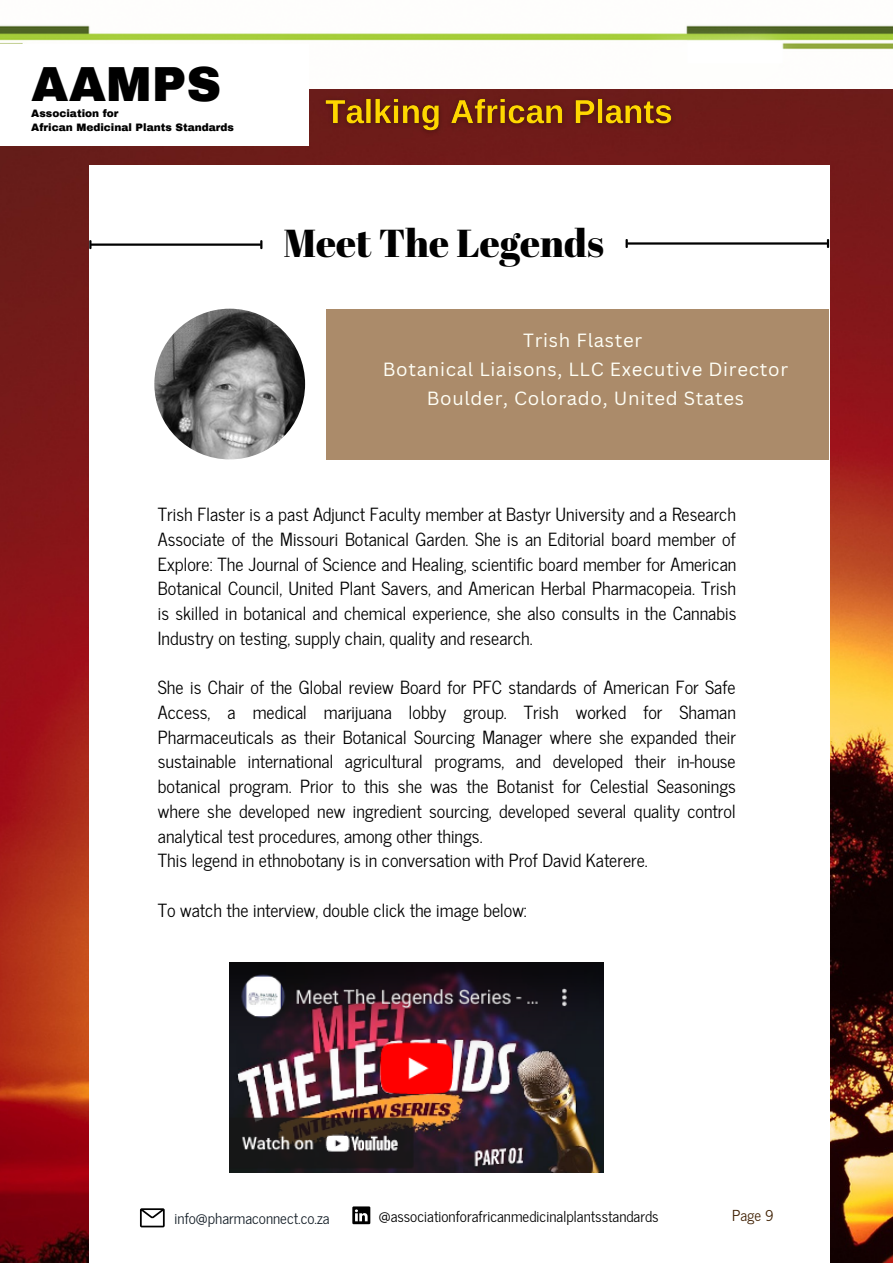
<style>
.page{position:relative;width:893px;height:1264px;background:#fff}
.page>*{position:absolute;margin:0;border:0;box-sizing:border-box;transform-origin:0 0}
.t1{font:900 48.15px "Archivo";color:#000}
.t2{font:39px "Abril Fatface";color:#000}
.t3{font:18.6px/29.2px "Canva Sans";letter-spacing:.04em;color:#fffff6;text-align:center}
.t4{font:18px/24.8px "News Cycle";color:#000;text-align:justify}
.t5{font:15px "News Cycle";color:#000}
.t6{font:15px "News Cycle";color:#151f28}
.t7{font:15px "News Cycle";color:#402104}
.t8{font:900 10.5px "Archivo";color:#000}
</style>
<div class="page">
<img style="left:0;top:89px;width:892px;height:1173px">
<div style="left:89px;top:165px;width:740px;height:1097px;background:#fff"></div>
<img style="left:0;top:25px;width:892px;height:25px">
<div style="left:0;top:45px;width:308px;height:101px;background:#fff"></div>
<hr style="left:627px;top:242px;width:200px;height:3px;background:#000">
<svg style="left:625px;top:239px;width:2px;height:9px"></svg>
<svg style="left:826px;top:239px;width:3px;height:9px"></svg>
<img style="left:154px;top:309px;width:151px;height:150px;border-radius:50%">
<hr style="left:91px;top:243px;width:170px;height:3px;background:#000">
<svg style="left:89px;top:240px;width:2px;height:9px"></svg>
<svg style="left:260px;top:240px;width:2px;height:9px"></svg>
<div style="left:326px;top:309px;width:502px;height:150px;background:#ab8b6a"></div>
<img style="left:316px;top:89px;width:375px;height:54px">
<svg style="left:140px;top:1208px;width:25px;height:19px"></svg>
<svg style="left:352px;top:1206px;width:18px;height:18px"></svg>
<img style="left:230px;top:962px;width:373px;height:210px">
<h1 class="t1" style="left:31px;top:59px;width:191px">AAMPS</h1>
<p class="t8" style="left:31px;top:122px;width:204px">African Medicinal Plants Standards</p>
<p class="t8" style="left:31px;top:108px;width:89px">Association for</p>
<h2 class="t2" style="left:283px;top:216px;width:322px">Meet The Legends</h2>
<p class="t3" style="left:383px;top:325px;width:407px">Trish Flaster<br>Botanical Liaisons, LLC Executive Director<br>Boulder, Colorado, United States</p>
<p class="t4" style="left:158px;top:501px;width:580px">Trish Flaster is a past Adjunct Faculty member at Bastyr University and a Research Associate of the Missouri Botanical Garden. She is an Editorial board member of Explore: The Journal of Science and Healing, scientific board member for American Botanical Council, United Plant Savers, and American Herbal Pharmacopeia. Trish is skilled in botanical and chemical experience, she also consults in the Cannabis Industry on testing, supply chain, quality and research.</p>
<p class="t4" style="left:158px;top:674px;width:579px;text-align:left">She is Chair of the Global review Board for PFC standards of American For Safe Access, a medical marijuana lobby group. Trish worked for Shaman Pharmaceuticals as their Botanical Sourcing Manager where she expanded their sustainable international agricultural programs, and developed their in-house botanical program. Prior to this she was the Botanist for Celestial Seasonings where she developed new ingredient sourcing, developed several quality control analytical test procedures, among other things.<br>This legend in ethnobotany is in conversation with Prof David Katerere.</p>
<p class="t4" style="left:158px;top:896px;width:370px">To watch the interview, double click the image below:</p>
<p class="t6" style="left:174px;top:1204px;width:156px">info@pharmaconnect.co.za</p>
<p class="t5" style="left:379px;top:1202px;width:281px">@associationforafricanmedicinalplantsstandards</p>
<p class="t7" style="left:732px;top:1202px;width:43px">Page 9</p>
</div>
